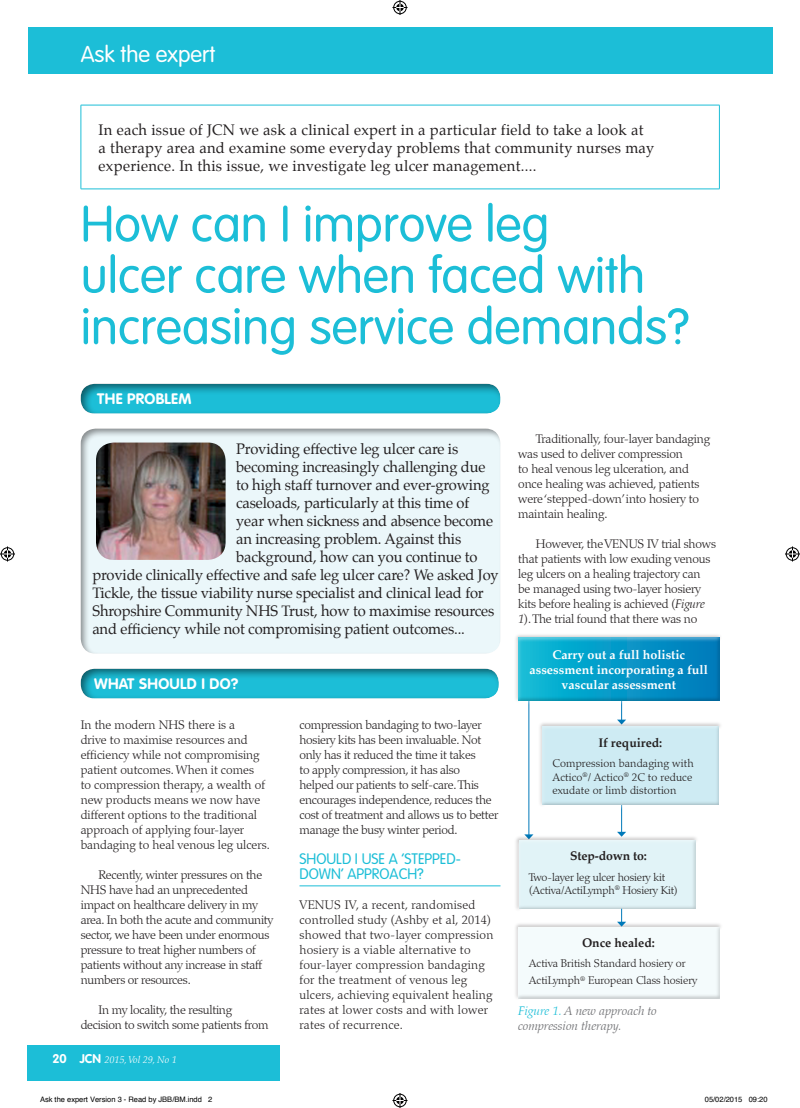
<style>
.page{position:relative;width:800px;height:1108px;background:#fff}
.page>*{position:absolute;margin:0;border:0;box-sizing:border-box;transform-origin:0 0}
.Body_text{font:300 50px/51.2px "VAG Rounded";color:#1cbed7}
.t1{font:300 22.5px "VAG Rounded";color:#fff}
.Body_text-2{font:15px "Palatino";letter-spacing:-.01em;color:#231f20}
.intro{font:15px/18px "Palatino";letter-spacing:.02em;color:#231f20}
.A_Header{font:300 15px/15px "VAG Rounded";color:#1cbed7}
.A_Header-2{font:700 15px "VAG Rounded";letter-spacing:.02em;color:#fff}
.Body_text-3{font:300 12.5px/15px "Palatino";letter-spacing:-.015em;color:#231f20}
.Body_text-4{font:300 12.5px/15px "Palatino";letter-spacing:.02em;color:#231f20}
.KEYWORDS_title{font:700 12.5px/15px "Palatino";color:#fff;text-align:center}
.Caption_head{font:italic 300 12.5px/15px "Palatino";color:#6c6d70}
.KEYWORDS_title-2{font:700 12.5px "Palatino";color:#231f20}
.KEYWORDS_title-3{font:300 11.25px/13.5px "Palatino";color:#231f20;text-align:justify}
.t2{font:italic 300 10px "Palatino";color:#fff}
.t3{font:7.5px "Helvetica";color:#000}
.s1{font-family:"VAG Rounded";font-weight:700;font-style:normal;font-size:12.5px}
.s2{font-style:italic}
.s3{color:#1cbed7}
</style>
<div class="page">
<div style="left:80px;top:426px;width:422px;height:228px;background:#231f20;opacity:.5"></div>
<div style="left:80px;top:379px;width:422px;height:35px;background:#231f20;opacity:.6"></div>
<div style="left:28px;top:1044px;width:252px;height:36px;background:#1cbed7"></div>
<div style="left:28px;top:28px;width:744px;height:46px;background:#1cbed7"></div>
<hr style="left:299px;top:885px;width:201px;height:1px;background:#1cbed7">
<hr style="left:81px;top:105px;width:1px;height:84px;background:#1cbed7">
<hr style="left:81px;top:105px;width:638px;height:1px;background:#1cbed7">
<hr style="left:718px;top:105px;width:1px;height:84px;background:#1cbed7">
<hr style="left:81px;top:189px;width:638px;height:1px;background:#1cbed7">
<img style="left:96px;top:442px;width:129px;height:118px">
<div style="left:80px;top:666px;width:420px;height:33px;background:#231f20;opacity:.6"></div>
<svg style="left:617px;top:705px;width:8px;height:15px"></svg>
<hr style="left:528px;top:700px;width:1px;height:135px;background:#0079b9">
<svg style="left:617px;top:810px;width:8px;height:24px"></svg>
<div style="left:538px;top:723px;width:186px;height:87px;background:#231f20;opacity:.35"></div>
<div style="left:514px;top:923px;width:210px;height:80px;background:#231f20;opacity:.35"></div>
<div style="left:513px;top:834px;width:185px;height:77px;background:#f7f7f7"></div>
<div style="left:514px;top:837px;width:186px;height:77px;background:#231f20;opacity:.35"></div>
<div style="left:514px;top:634px;width:210px;height:71px;background:#231f20;opacity:.35"></div>
<svg style="left:616px;top:908px;width:9px;height:18px"></svg>
<svg style="left:392px;top:0;width:15px;height:15px"></svg>
<svg style="left:392px;top:1093px;width:15px;height:14px"></svg>
<svg style="left:0;top:546px;width:15px;height:15px"></svg>
<svg style="left:785px;top:546px;width:14px;height:15px"></svg>
<p class="t1" style="left:81px;top:42px;width:136px">Ask the expert</p>
<p class="intro" style="left:99px;top:121px;width:557px">In each issue of JCN we ask a clinical expert in a particular field to take a look at a therapy area and examine some everyday problems that community nurses may experience. In this issue, we investigate leg ulcer management....</p>
<p class="Body_text" style="left:81px;top:200px;width:609px">How can I improve leg<br>ulcer care when faced with increasing service demands?</p>
<p class="A_Header-2" style="left:97px;top:390px;width:96px">THE PROBLEM</p>
<p class="Body_text-2" style="left:236px;top:436px;width:223px">Providing effective leg ulcer care is</p>
<p class="Body_text-2" style="left:236px;top:454px;width:251px">becoming increasingly challenging due</p>
<p class="Body_text-2" style="left:236px;top:472px;width:255px">to high staff turnover and ever-growing</p>
<p class="Body_text-2" style="left:236px;top:490px;width:234px">caseloads, particularly at this time of</p>
<p class="Body_text-2" style="left:236px;top:508px;width:258px">year when sickness and absence become</p>
<p class="Body_text-2" style="left:236px;top:526px;width:226px">an increasing problem. Against this</p>
<p class="Body_text-2" style="left:236px;top:544px;width:243px">background, how can you continue to</p>
<p class="Body_text-2" style="left:92px;top:562px;width:407px">provide clinically effective and safe leg ulcer care? We asked Joy</p>
<p class="Body_text-2" style="left:92px;top:580px;width:392px">Tickle, the tissue viability nurse specialist and clinical lead for</p>
<p class="Body_text-2" style="left:92px;top:598px;width:403px">Shropshire Community NHS Trust, how to maximise resources</p>
<p class="Body_text-2" style="left:92px;top:616px;width:374px">and efficiency while not compromising patient outcomes...</p>
<p class="A_Header-2" style="left:94px;top:674px;width:146px">WHAT SHOULD I DO?</p>
<p class="Body_text-3" style="left:81px;top:717px;width:190px">In the modern NHS there is a<br>drive to maximise resources and efficiency while not compromising patient outcomes. When it comes<br>to compression therapy, a wealth of new products means we now have different options to the traditional approach of applying four-layer bandaging to heal venous leg ulcers.</p>
<p class="Body_text-3" style="left:81px;top:867px;width:194px;text-indent:18px">Recently, winter pressures on the NHS have had an unprecedented impact on healthcare delivery in my area. In both the acute and community sector, we have been under enormous pressure to treat higher numbers of patients without any increase in staff numbers or resources.</p>
<p class="Body_text-3" style="left:81px;top:1002px;width:189px;text-indent:18px">In my locality, the resulting decision to switch some patients from</p>
<p class="t2" style="left:52px;top:1053px;width:126px"><span class="s1">20 JCN</span> 2015, Vol 29, No 1</p>
<p class="Body_text-3" style="left:299px;top:717px;width:200px">compression bandaging to two-layer hosiery kits has been invaluable. Not only has it reduced the time it takes<br>to apply compression, it has also<br>helped our patients to self-care. This encourages independence, reduces the cost of treatment and allows us to better manage the busy winter period.</p>
<p class="A_Header" style="left:299px;top:851px;width:163px">SHOULD I USE A ‘STEPPED-<br>DOWN’ APPROACH?</p>
<p class="Body_text-4" style="left:299px;top:897px;width:195px">VENUS IV, a recent, randomised controlled study (Ashby et al, 2014) showed that two-layer compression hosiery is a viable alternative to four-layer compression bandaging for the treatment of venous leg ulcers, achieving equivalent healing rates at lower costs and with lower rates of recurrence.</p>
<p class="Body_text-3" style="left:518px;top:432px;width:193px;text-indent:18px">Traditionally, four-layer bandaging was used to deliver compression<br>to heal venous leg ulceration, and once healing was achieved, patients were ‘stepped-down’ into hosiery to maintain healing.</p>
<p class="Body_text-3" style="left:518px;top:537px;width:199px;text-indent:18px">However, the VENUS IV trial shows that patients with low exuding venous leg ulcers on a healing trajectory can<br>be managed using two-layer hosiery kits before healing is achieved (<span class="s2">Figure 1</span>). The trial found that there was no</p>
<p class="KEYWORDS_title" style="left:529px;top:646px;width:180px">Carry out a full holistic assessment incorporating a full vascular assessment</p>
<p class="KEYWORDS_title-2" style="left:598px;top:731px;width:65px">If required:</p>
<p class="KEYWORDS_title-3" style="left:552px;top:756px;width:143px">Compression bandaging with Actico<sup>®</sup>/ Actico<sup>®</sup> 2C to reduce exudate or limb distortion</p>
<p class="KEYWORDS_title-2" style="left:569px;top:845px;width:78px">Step-down to:</p>
<p class="KEYWORDS_title-3" style="left:528px;top:870px;width:150px">Two-layer leg ulcer hosiery kit (Activa/ActiLymph<sup>®</sup> Hosiery Kit)</p>
<p class="KEYWORDS_title-2" style="left:581px;top:931px;width:74px">Once healed:</p>
<p class="KEYWORDS_title-3" style="left:528px;top:956px;width:158px">Activa British Standard hosiery or</p>
<p class="KEYWORDS_title-3" style="left:528px;top:973px;width:170px">ActiLymph<sup>®</sup> European Class hosiery</p>
<p class="Caption_head" style="left:518px;top:1003px;width:140px"><span class="s3">Figure 1.</span> A new approach to compression therapy.</p>
<p class="t3" style="left:40px;top:1093px;width:174px">Ask the expert Version 3 - Read by JBB/BM.indd 2</p>
<p class="t3" style="left:704px;top:1093px;width:64px">05/02/2015 09:20</p>
</div>
